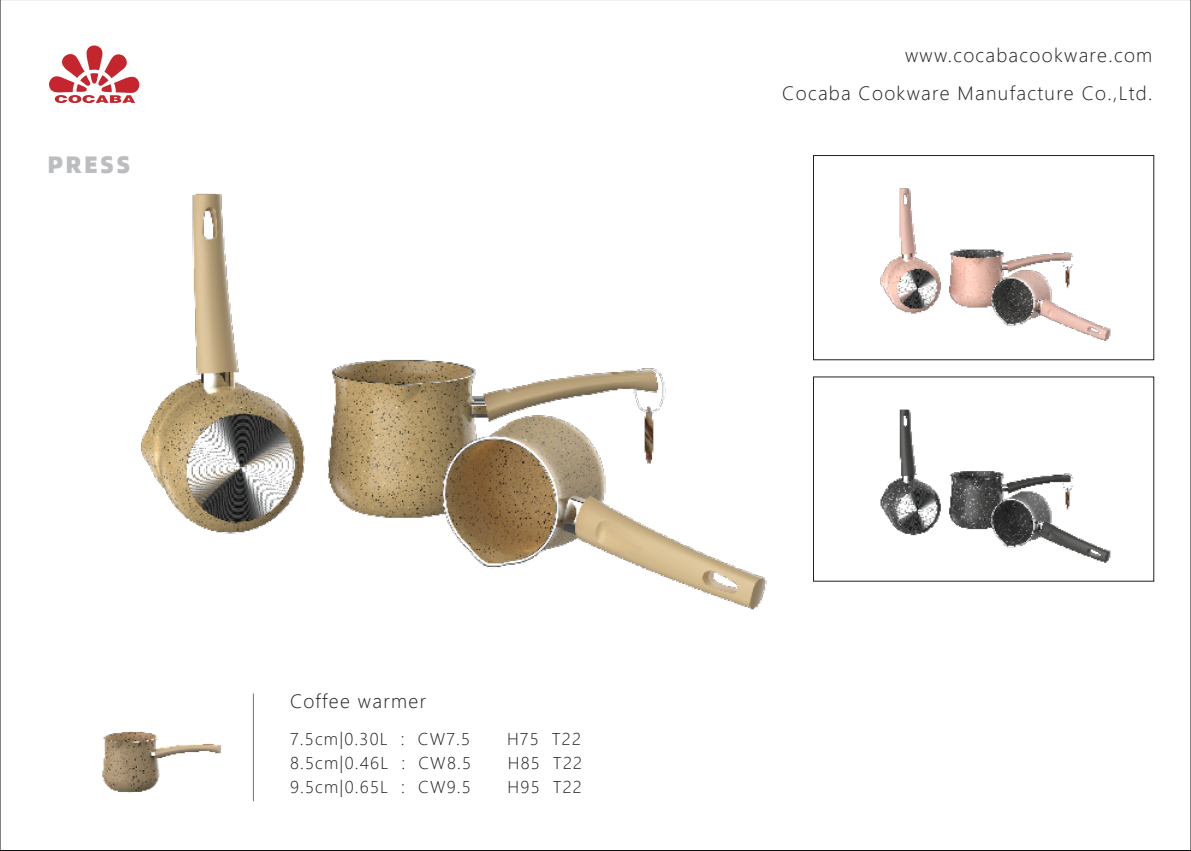
<style>
.page{position:relative;width:1191px;height:851px;background:#fff}
.page>*{position:absolute;margin:0;border:0;box-sizing:border-box;transform-origin:0 0}
.t1{font:900 24px "Alibaba Sans";letter-spacing:.1em;color:#bcbdc0}
.t2{font:300 18px "Microsoft Jheng Hei";letter-spacing:.075em;color:#231f20}
.t3{font:300 16px "Microsoft Jheng Hei";letter-spacing:.075em;color:#231f20}
</style>
<div class="page">
<svg style="left:49px;top:45px;width:91px;height:58px"></svg>
<hr style="left:253px;top:693px;width:1px;height:108px;background:#727377">
<img style="left:102px;top:731px;width:119px;height:62px">
<img style="left:907px;top:377px;width:248px;height:204px">
<img style="left:907px;top:155px;width:248px;height:205px">
<img style="left:0;top:106px;width:907px;height:555px">
<h1 class="t1" style="left:47px;top:145px;width:85px">PRESS</h1>
<p class="t2" style="left:905px;top:43px;width:249px">www.cocabacookware.com</p>
<p class="t2" style="left:782px;top:82px;width:371px">Cocaba Cookware Manufacture Co.,Ltd.</p>
<p class="t2" style="left:290px;top:690px;width:138px">Coffee warmer</p>
<p class="t3" style="left:290px;top:728px;width:182px">7.5cm|0.30L : CW7.5</p>
<p class="t3" style="left:507px;top:728px;width:75px">H75 T22</p>
<p class="t3" style="left:290px;top:752px;width:183px">8.5cm|0.46L : CW8.5</p>
<p class="t3" style="left:508px;top:752px;width:76px">H85 T22</p>
<p class="t3" style="left:290px;top:776px;width:182px">9.5cm|0.65L : CW9.5</p>
<p class="t3" style="left:507px;top:776px;width:76px">H95 T22</p>
</div>
